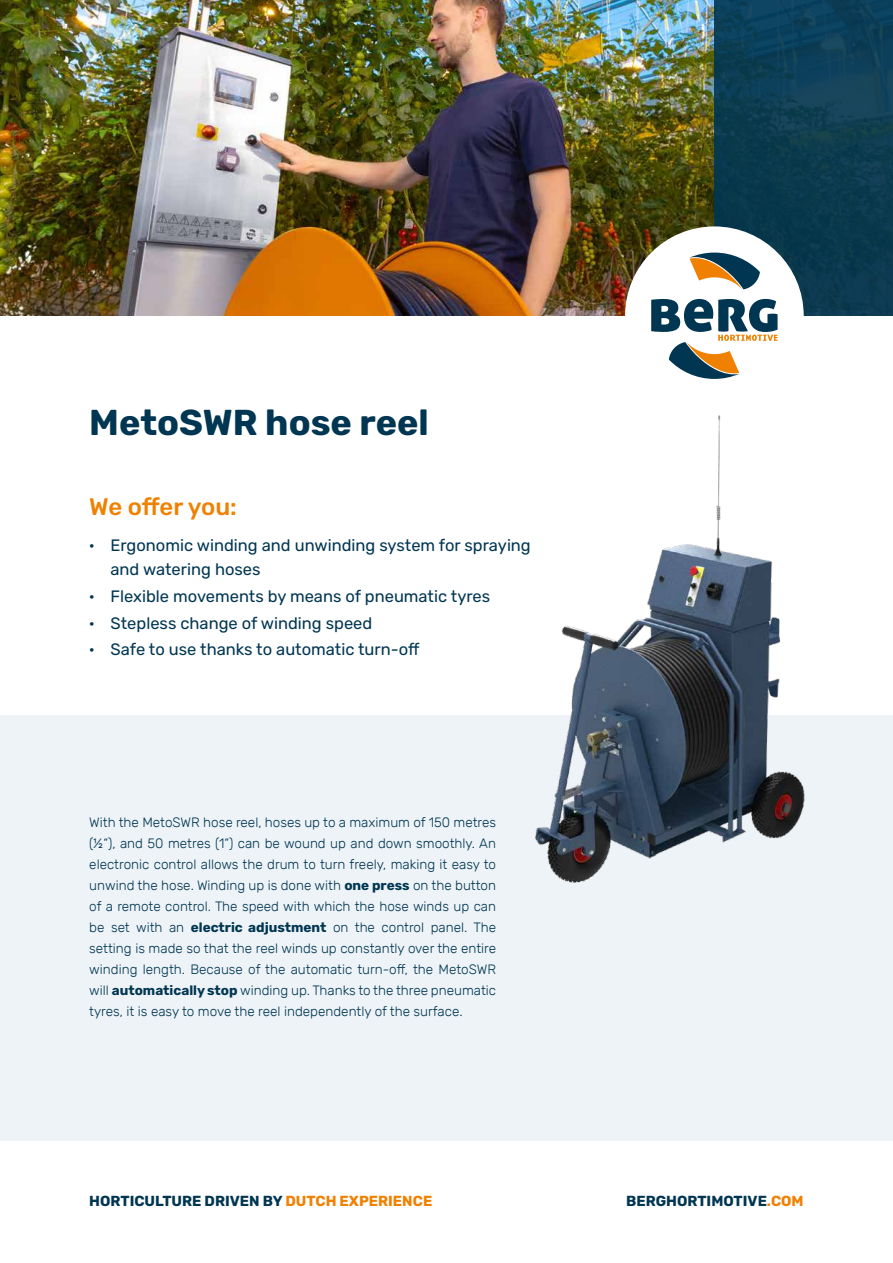
<style>
.page{position:relative;width:893px;height:1263px;background:#fff}
.page>*{position:absolute;margin:0;border:0;box-sizing:border-box;transform-origin:0 0}
.t1{font:700 36px "Rubik";color:#003652}
.t2{font:500 24px "Rubik";letter-spacing:-.005em;color:#f08100}
.t3{font:16.5px/26.8px "Rubik";color:#003652}
.t4{font:700 14.55px "Rubik";color:#003652}
.t5{font:300 13.5px/21px "Rubik";color:#003652;text-align:justify}
.s1{font-weight:700}
.s2{color:#f08100}
</style>
<div class="page">
<img style="left:0;top:0;width:714px;height:316px">
<div style="left:0;top:715px;width:893px;height:426px;background:#eef3f7"></div>
<div style="left:714px;top:0;width:179px;height:316px;background:linear-gradient(to bottom,#0e4159,#09374a)"></div>
<img style="left:535px;top:415px;width:270px;height:468px">
<div style="left:625px;top:226px;width:179px;height:179px;background:#fff;border-radius:50%"></div>
<svg style="left:651px;top:299px;width:126px;height:80px"></svg>
<svg style="left:689px;top:253px;width:71px;height:37px"></svg>
<h1 class="t1" style="left:89px;top:401px;width:341px">MetoSWR hose reel</h1>
<h2 class="t2" style="left:89px;top:493px;width:149px">We offer you:</h2>
<p class="t3" style="left:111px;top:534px;width:422px;line-height:24px;text-indent:-21px">· Ergonomic winding and unwinding system for spraying and watering hoses</p>
<p class="t3" style="left:89px;top:583px;width:402px">· Flexible movements by means of pneumatic tyres · Stepless change of winding speed<br>· Safe to use thanks to automatic turn-off</p>
<p class="t5" style="left:89px;top:812px;width:408px">With the MetoSWR hose reel, hoses up to a maximum of 150 metres (½”), and 50 metres (1”) can be wound up and down smoothly. An electronic control allows the drum to turn freely, making it easy to unwind the hose. Winding up is done with <span class="s1">one press</span> on the button of a remote control. The speed with which the hose winds up can be set with an <span class="s1">electric adjustment</span> on the control panel. The setting is made so that the reel winds up constantly over the entire winding length. Because of the automatic turn-off, the MetoSWR will <span class="s1">automatically stop</span> winding up. Thanks to the three pneumatic tyres, it is easy to move the reel independently of the surface.</p>
<p class="t4" style="left:89px;top:1192px;width:345px">HORTICULTURE DRIVEN BY <span class="s2">DUTCH EXPERIENCE</span></p>
<p class="t4" style="left:626px;top:1192px;width:179px">BERGHORTIMOTIVE<span class="s2">.COM</span></p>
</div>
